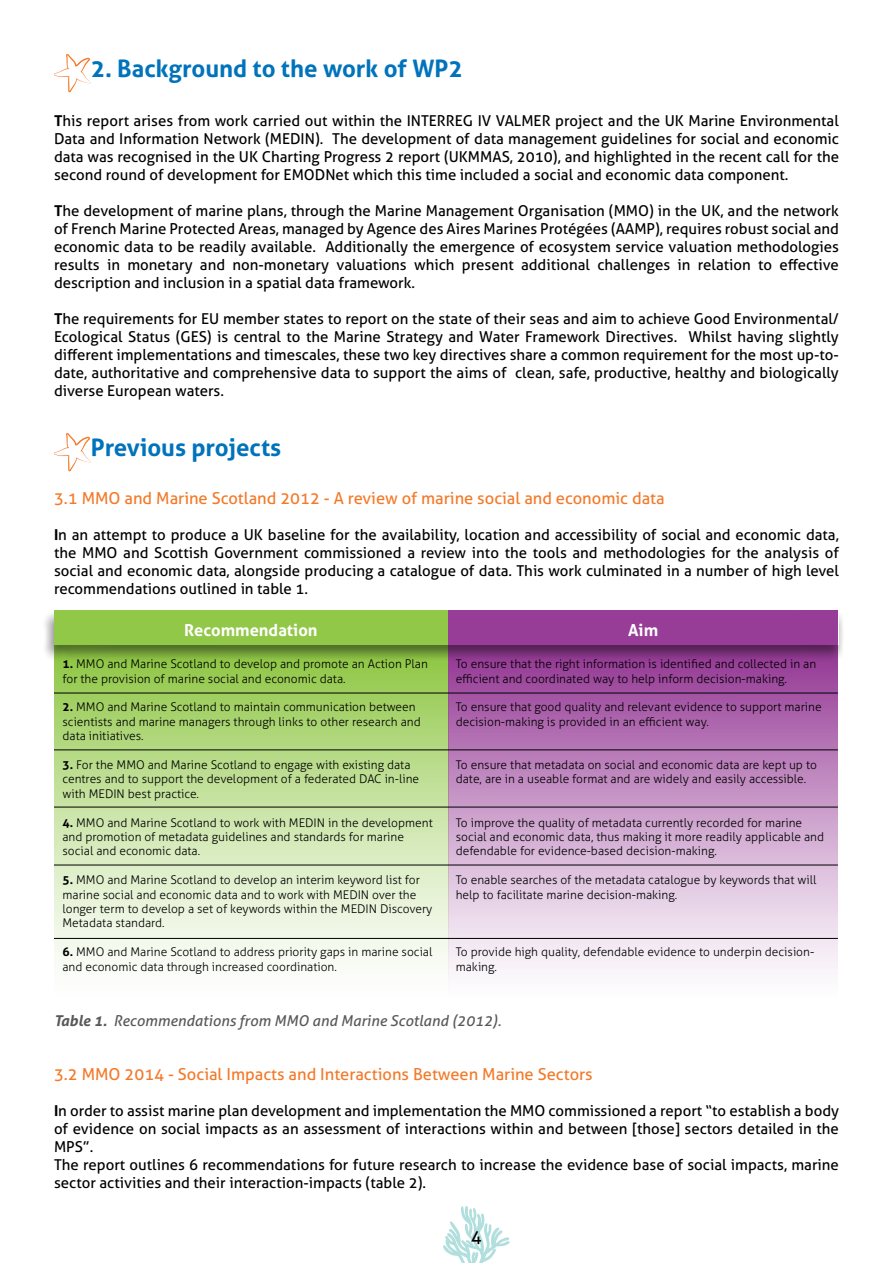
<style>
.page{position:relative;width:893px;height:1263px;background:#fff}
.page>*{position:absolute;margin:0;border:0;box-sizing:border-box;transform-origin:0 0}
.t1{font:700 24px "Aller";color:#0073bb}
.t2{font:18px "Aller";color:#000}
.t3{font:16.5px "Aller";color:#f47929}
.t4{font:700 16.5px "Aller";color:#fff}
.t5{font:15px/18px "Aller";color:#000;text-align:justify}
.t6{font:italic 15px "Aller";color:#58595b}
.t7{font:300 12px/14.4px "Aller";color:#000}
.s1{font-weight:700}
</style>
<div class="page">
<svg style="left:54px;top:54px;width:37px;height:38px"></svg>
<svg style="left:54px;top:433px;width:37px;height:38px"></svg>
<div style="left:54px;top:642px;width:394px;height:356px;background:linear-gradient(to bottom,#8dc444,#fff)"></div>
<div style="left:448px;top:642px;width:390px;height:356px;background:linear-gradient(to bottom,#923792,#fff)"></div>
<div style="left:42px;top:609px;width:803px;height:53px;background:#000;opacity:.45"></div>
<div style="left:54px;top:610px;width:394px;height:34px;background:#91c848"></div>
<div style="left:448px;top:610px;width:390px;height:34px;background:#973d97"></div>
<hr style="left:54px;top:693px;width:784px;height:1px;background:#000">
<hr style="left:54px;top:750px;width:784px;height:1px;background:#000">
<hr style="left:54px;top:807px;width:784px;height:1px;background:#000">
<hr style="left:54px;top:865px;width:784px;height:1px;background:#000">
<hr style="left:54px;top:938px;width:784px;height:1px;background:#000">
<svg style="left:443px;top:1206px;width:67px;height:57px"></svg>
<h1 class="t1" style="left:91px;top:54px;width:374px">2. Background to the work of WP2</h1>
<p class="t5" style="left:54px;top:112px;width:786px"><span class="s1">T</span>his report arises from work carried out within the INTERREG IV VALMER project and the UK Marine Environmental Data and Information Network (MEDIN). The development of data management guidelines for social and economic data was recognised in the UK Charting Progress 2 report (UKMMAS, 2010), and highlighted in the recent call for the second round of development for EMODNet which this time included a social and economic data component.</p>
<p class="t5" style="left:54px;top:202px;width:786px"><span class="s1">T</span>he development of marine plans, through the Marine Management Organisation (MMO) in the UK, and the network of French Marine Protected Areas, managed by Agence des Aires Marines Protégées (AAMP), requires robust social and economic data to be readily available. Additionally the emergence of ecosystem service valuation methodologies results in monetary and non-monetary valuations which present additional challenges in relation to effective description and inclusion in a spatial data framework.</p>
<p class="t5" style="left:54px;top:310px;width:786px"><span class="s1">T</span>he requirements for EU member states to report on the state of their seas and aim to achieve Good Environmental/ Ecological Status (GES) is central to the Marine Strategy and Water Framework Directives. Whilst having slightly different implementations and timescales, these two key directives share a common requirement for the most up-to&shy;date, authoritative and comprehensive data to support the aims of clean, safe, productive, healthy and biologically diverse European waters.</p>
<h1 class="t1" style="left:91px;top:433px;width:192px">Previous projects</h1>
<p class="t3" style="left:54px;top:488px;width:612px">3.1 MMO and Marine Scotland 2012 - A review of marine social and economic data</p>
<p class="t5" style="left:54px;top:526px;width:786px"><span class="s1">I</span>n an attempt to produce a UK baseline for the availability, location and accessibility of social and economic data, the MMO and Scottish Government commissioned a review into the tools and methodologies for the analysis of social and economic data, alongside producing a catalogue of data. This work culminated in a number of high level recommendations outlined in table 1.</p>
<p class="t4" style="left:184px;top:620px;width:135px">Recommendation</p>
<p class="t4" style="left:628px;top:620px;width:32px">Aim</p>
<p class="t7" style="left:63px;top:657px;width:367px"><span class="s1">1.</span> MMO and Marine Scotland to develop and promote an Action Plan for the provision of marine social and economic data.</p>
<p class="t7" style="left:63px;top:700px;width:360px"><span class="s1">2.</span> MMO and Marine Scotland to maintain communication between scientists and marine managers through links to other research and data initiatives.</p>
<p class="t7" style="left:63px;top:757px;width:358px"><span class="s1">3.</span> For the MMO and Marine Scotland to engage with existing data centres and to support the development of a federated DAC in-line with MEDIN best practice.</p>
<p class="t7" style="left:63px;top:815px;width:372px"><span class="s1">4.</span> MMO and Marine Scotland to work with MEDIN in the development and promotion of metadata guidelines and standards for marine social and economic data.</p>
<p class="t7" style="left:63px;top:873px;width:371px"><span class="s1">5.</span> MMO and Marine Scotland to develop an interim keyword list for marine social and economic data and to work with MEDIN over the longer term to develop a set of keywords within the MEDIN Discovery Metadata standard.</p>
<p class="t7" style="left:63px;top:945px;width:371px"><span class="s1">6.</span> MMO and Marine Scotland to address priority gaps in marine social and economic data through increased coordination.</p>
<p class="t7" style="left:456px;top:657px;width:362px">To ensure that the right information is identified and collected in an efficient and coordinated way to help inform decision-making.</p>
<p class="t7" style="left:456px;top:700px;width:367px">To ensure that good quality and relevant evidence to support marine decision-making is provided in an efficient way.</p>
<p class="t7" style="left:456px;top:757px;width:363px">To ensure that metadata on social and economic data are kept up to date, are in a useable format and are widely and easily accessible.</p>
<p class="t7" style="left:456px;top:815px;width:370px">To improve the quality of metadata currently recorded for marine social and economic data, thus making it more readily applicable and defendable for evidence-based decision-making.</p>
<p class="t7" style="left:456px;top:873px;width:362px">To enable searches of the metadata catalogue by keywords that will help to facilitate marine decision-making.</p>
<p class="t7" style="left:456px;top:945px;width:360px">To provide high quality, defendable evidence to underpin decision&shy;making.</p>
<p class="t6" style="left:54px;top:1012px;width:449px"><span class="s1">Table 1.</span> Recommendations from MMO and Marine Scotland (2012).</p>
<p class="t3" style="left:54px;top:1064px;width:540px">3.2 MMO 2014 - Social Impacts and Interactions Between Marine Sectors</p>
<p class="t5" style="left:54px;top:1102px;width:786px;text-align:left"><span class="s1">I</span>n order to assist marine plan development and implementation the MMO commissioned a report “to establish a body of evidence on social impacts as an assessment of interactions within and between [those] sectors detailed in the MPS”.<br>The report outlines 6 recommendations for future research to increase the evidence base of social impacts, marine sector activities and their interaction-impacts (table 2).</p>
<p class="t2" style="left:471px;top:1225px;width:12px">4</p>
</div>
